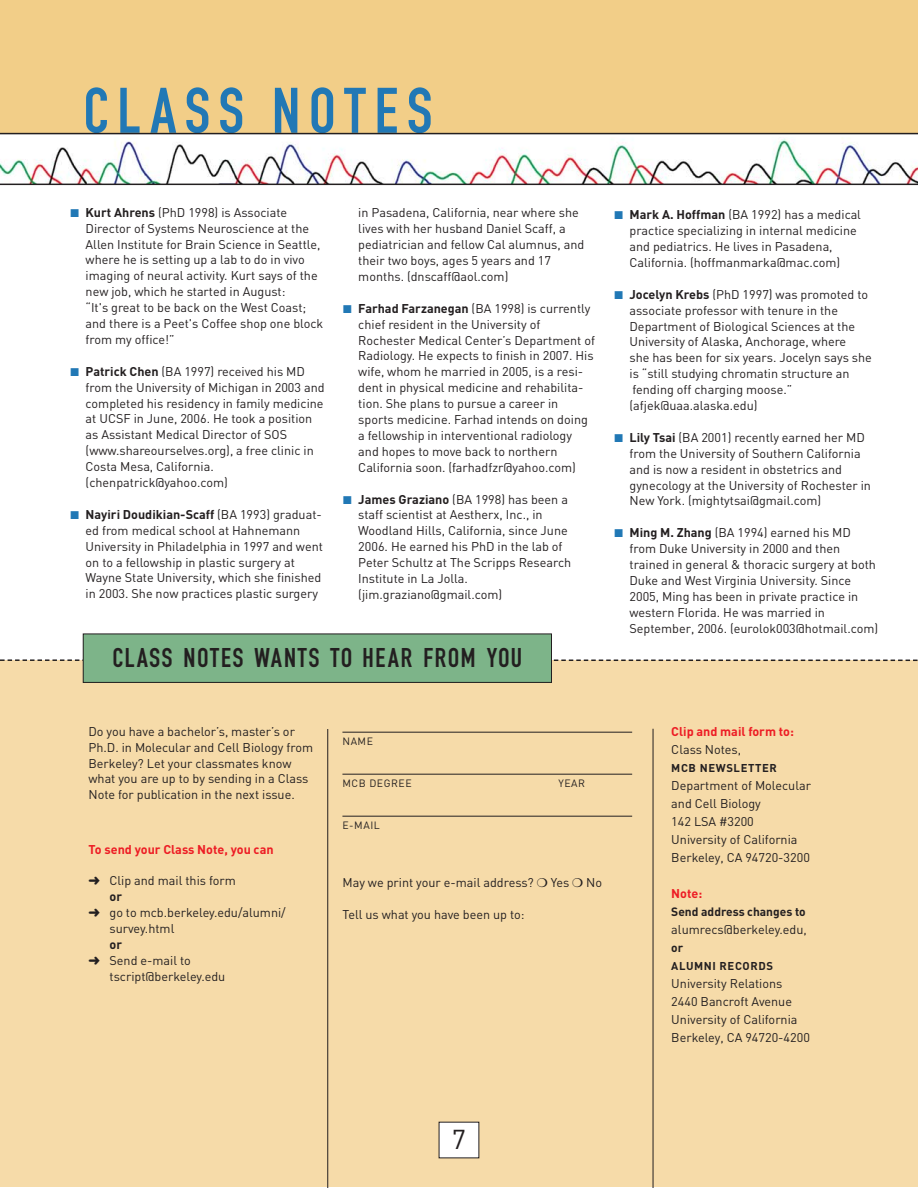
<style>
.page{position:relative;width:918px;height:1188px;background:#fff}
.page>*{position:absolute;margin:0;border:0;box-sizing:border-box;transform-origin:0 0}
.t1{font:67.5px "DIN1451 EF Eng Neu";letter-spacing:.115em;color:#2178b5}
.t2{font:28.5px "DIN1451 EF Eng Neu";letter-spacing:.04em;color:#231f20}
.t3{font:27px "DIN";color:#231f20}
.t4{font:12.6px/15.9px "DIN";color:#231f20}
.t5{font:700 12.6px "DIN";color:#ed1c24}
.t6{font:700 12.6px "DIN";color:#231f20}
.t7{font:700 12px "DIN";color:#231f20}
.t8{font:700 11.25px "DIN";letter-spacing:.055em;color:#231f20}
.t9{font:10.5px "DIN";letter-spacing:.05em;color:#231f20}
.s1{color:#2178b5}
.s2{font-weight:700}
</style>
<div class="page">
<div style="left:0;top:0;width:918px;height:133px;background:#f2ce88"></div>
<div style="left:0;top:660px;width:918px;height:527px;background:#f6dba9"></div>
<div style="left:439px;top:1122px;width:40px;height:36px;background:#fff"></div>
<hr style="left:342px;top:732px;width:290px;height:1px;background:#231f20">
<hr style="left:342px;top:774px;width:290px;height:1px;background:#231f20">
<hr style="left:342px;top:816px;width:290px;height:1px;background:#231f20">
<hr style="left:327px;top:729px;width:1px;height:458px;background:#231f20">
<hr style="left:653px;top:729px;width:1px;height:458px;background:#231f20">
<img style="left:0;top:138px;width:918px;height:46px">
<hr style="left:0;top:184px;width:918px;height:1px;background:#231f20">
<hr style="left:0;top:133px;width:918px;height:1px;background:#231f20">
<svg style="left:0;top:659px;width:918px;height:2px"></svg>
<div style="left:83px;top:634px;width:468px;height:48px;background:#7db489"></div>
<div style="left:83px;top:634px;width:469px;height:49px;border:1px solid #231f20"></div>
<h1 class="t1" style="left:83px;top:78px;width:351px">CLASS NOTES</h1>
<p class="t4" style="left:86px;top:204px;width:239px;text-indent:-15px"><span class="s1">■</span> <span class="s2">Kurt Ahrens</span> (PhD 1998) is Associate Director of Systems Neuroscience at the Allen Institute for Brain Science in Seattle, where he is setting up a lab to do in vivo imaging of neural activity. Kurt says of the new job, which he started in August:<br>“It's great to be back on the West Coast; and there is a Peet's Coffee shop one block from my office!”</p>
<p class="t4" style="left:86px;top:363px;width:241px;text-indent:-15px"><span class="s1">■</span> <span class="s2">Patrick Chen</span> (BA 1997) received his MD from the University of Michigan in 2003 and completed his residency in family medicine at UCSF in June, 2006. He took a position as Assistant Medical Director of SOS (www.shareourselves.org), a free clinic in Costa Mesa, California. (chenpatrick@yahoo.com)</p>
<p class="t4" style="left:86px;top:506px;width:239px;text-indent:-15px"><span class="s1">■</span> <span class="s2">Nayiri Doudikian-Scaff</span> (BA 1993) graduat&shy;ed from medical school at Hahnemann University in Philadelphia in 1997 and went on to a fellowship in plastic surgery at Wayne State University, which she finished in 2003. She now practices plastic surgery</p>
<p class="t4" style="left:358px;top:205px;width:227px">in Pasadena, California, near where she lives with her husband Daniel Scaff, a pediatrician and fellow Cal alumnus, and their two boys, ages 5 years and 17 months. (dnscaff@aol.com)</p>
<p class="t4" style="left:358px;top:300px;width:238px;text-indent:-15px"><span class="s1">■</span> <span class="s2">Farhad Farzanegan</span> (BA 1998) is currently chief resident in the University of Rochester Medical Center’s Department of Radiology. He expects to finish in 2007. His wife, whom he married in 2005, is a resi&shy;dent in physical medicine and rehabilita&shy;tion. She plans to pursue a career in sports medicine. Farhad intends on doing a fellowship in interventional radiology and hopes to move back to northern California soon. (farhadfzr@yahoo.com)</p>
<p class="t4" style="left:358px;top:491px;width:214px;text-indent:-15px"><span class="s1">■</span> <span class="s2">James Graziano</span> (BA 1998) has been a staff scientist at Aestherx, Inc., in Woodland Hills, California, since June 2006. He earned his PhD in the lab of Peter Schultz at The Scripps Research Institute in La Jolla. (jim.graziano@gmail.com)</p>
<h2 class="t2" style="left:112px;top:644px;width:411px">CLASS NOTES WANTS TO HEAR FROM YOU</h2>
<p class="t4" style="left:630px;top:206px;width:233px;text-indent:-15px"><span class="s1">■</span> <span class="s2">Mark A. Hoffman</span> (BA 1992) has a medical practice specializing in internal medicine and pediatrics. He lives in Pasadena, California. (hoffmanmarka@mac.com)</p>
<p class="t4" style="left:630px;top:286px;width:244px;text-indent:-15px"><span class="s1">■</span> <span class="s2">Jocelyn Krebs</span> (PhD 1997) was promoted to associate professor with tenure in the Department of Biological Sciences at the University of Alaska, Anchorage, where<br>she has been for six years. Jocelyn says she is “still studying chromatin structure an fending off charging moose.” (afjek@uaa.alaska.edu)</p>
<p class="t4" style="left:630px;top:429px;width:243px;text-indent:-15px"><span class="s1">■</span> <span class="s2">Lily Tsai</span> (BA 2001) recently earned her MD from the University of Southern California and is now a resident in obstetrics and gynecology at the University of Rochester in New York. (mightytsai@gmail.com)</p>
<p class="t4" style="left:630px;top:524px;width:250px;text-indent:-15px"><span class="s1">■</span> <span class="s2">Ming M. Zhang</span> (BA 1994) earned his MD from Duke University in 2000 and then trained in general &amp; thoracic surgery at both Duke and West Virginia University. Since 2005, Ming has been in private practice in western Florida. He was married in September, 2006. (eurolok003@hotmail.com)</p>
<p class="t4" style="left:88px;top:723px;width:226px">Do you have a bachelor’s, master’s or Ph.D. in Molecular and Cell Biology from Berkeley? Let your classmates know what you are up to by sending in a Class Note for publication in the next issue.</p>
<p class="t5" style="left:88px;top:841px;width:187px">To send your Class Note, you can</p>
<p class="t4" style="left:88px;top:873px;width:149px">➜ Clip and mail this form</p>
<p class="t6" style="left:110px;top:888px;width:14px">or</p>
<p class="t4" style="left:88px;top:904px;width:199px">➜ go to mcb.berkeley.edu/alumni/</p>
<p class="t4" style="left:110px;top:920px;width:66px">survey.html</p>
<p class="t6" style="left:110px;top:936px;width:14px">or</p>
<p class="t4" style="left:88px;top:952px;width:104px">➜ Send e-mail to</p>
<p class="t4" style="left:110px;top:968px;width:117px">tscript@berkeley.edu</p>
<p class="t9" style="left:342px;top:735px;width:32px">NAME</p>
<p class="t9" style="left:342px;top:777px;width:71px">MCB DEGREE</p>
<p class="t9" style="left:558px;top:777px;width:28px">YEAR</p>
<p class="t9" style="left:342px;top:819px;width:39px">E-MAIL</p>
<p class="t4" style="left:342px;top:875px;width:261px">May we print your e-mail address? ❍ Yes ❍ No</p>
<p class="t4" style="left:342px;top:906px;width:184px">Tell us what you have been up to:</p>
<p class="t5" style="left:671px;top:723px;width:124px">Clip and mail form to:</p>
<p class="t4" style="left:671px;top:741px;width:71px">Class Notes,</p>
<p class="t8" style="left:671px;top:761px;width:107px">MCB NEWSLETTER</p>
<p class="t4" style="left:671px;top:776px;width:141px;line-height:18px">Department of Molecular and Cell Biology<br>142 LSA #3200<br>University of California<br>Berkeley, CA 94720-3200</p>
<p class="t5" style="left:671px;top:885px;width:32px">Note:</p>
<p class="t7" style="left:671px;top:904px;width:136px">Send address changes to</p>
<p class="t4" style="left:671px;top:921px;width:137px">alumrecs@berkeley.edu,</p>
<p class="t7" style="left:671px;top:940px;width:13px">or</p>
<p class="t8" style="left:671px;top:959px;width:103px">ALUMNI RECORDS</p>
<p class="t4" style="left:671px;top:974px;width:140px;line-height:18px">University Relations<br>2440 Bancroft Avenue<br>University of California<br>Berkeley, CA 94720-4200</p>
<h3 class="t3" style="left:452px;top:1122px;width:16px">7</h3>
</div>
